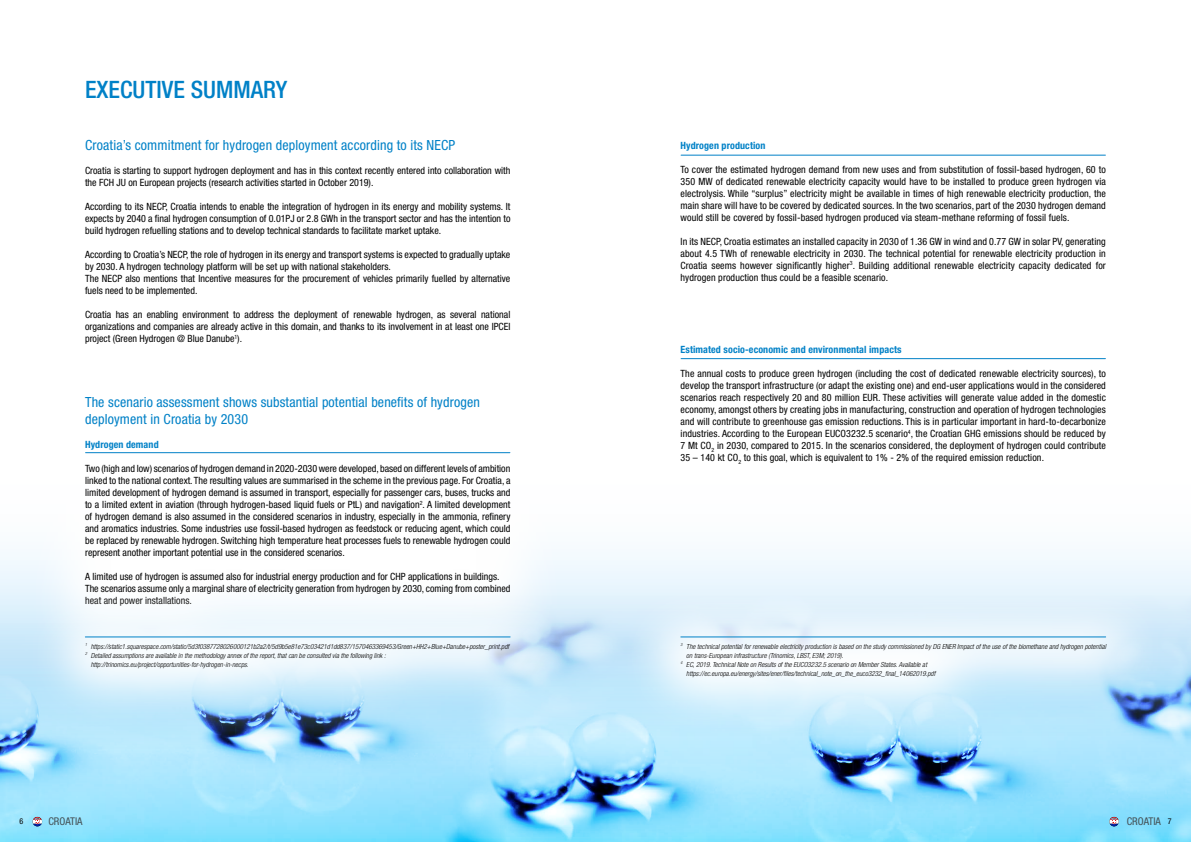
<style>
.page{position:relative;width:1191px;height:842px;background:#fff}
.page>*{position:absolute;margin:0;border:0;box-sizing:border-box;transform-origin:0 0}
.t1{font:500 condensed 24px "Helvetica Neue";color:#0081c7}
.t2{font:condensed 14px/16.8px "Helvetica Neue";letter-spacing:.01em;color:#0081c7}
.t3{font:condensed 10.7px "Helvetica Neue";color:#445055}
.t4{font:condensed 10px/12px "Helvetica Neue";color:#000;text-align:justify}
.t5{font:700 condensed 10px "Helvetica Neue";letter-spacing:.01em;color:#0081c7}
.t6{font:condensed 8px "Helvetica Neue";color:#000}
.t7{font:italic 300 condensed 7px "Helvetica Neue";color:#000}
.s1{font-size:8px;color:#000}
</style>
<div class="page">
<svg style="left:0;top:552px;width:1191px;height:290px;background:#a4e0f9"></svg>
<div style="left:25px;top:80px;width:546px;height:585px;background:#fff"></div>
<svg style="left:621px;top:583px;width:544px;height:154px;background:#d7eefb"></svg>
<hr style="left:681px;top:637px;width:424px;height:1px;background:#0081c7">
<svg style="left:26px;top:583px;width:542px;height:145px"></svg>
<hr style="left:85px;top:637px;width:425px;height:1px;background:#0081c7">
<hr style="left:681px;top:358px;width:424px;height:1px;background:#0081c7">
<hr style="left:86px;top:452px;width:424px;height:1px;background:#0081c7">
<hr style="left:681px;top:155px;width:424px;height:1px;background:#0081c7">
<svg style="left:33px;top:817px;width:9px;height:9px"></svg>
<svg style="left:1109px;top:817px;width:9px;height:9px"></svg>
<h1 class="t1" style="left:85px;top:75px;width:204px">EXECUTIVE SUMMARY</h1>
<h2 class="t2" style="left:85px;top:137px;width:372px">Croatia’s commitment for hydrogen deployment according to its NECP</h2>
<p class="t4" style="left:85px;top:165px;width:427px">Croatia is starting to support hydrogen deployment and has in this context recently entered into collaboration with the FCH JU on European projects (research activities started in October 2019).</p>
<p class="t4" style="left:85px;top:201px;width:427px">According to its NECP, Croatia intends to enable the integration of hydrogen in its energy and mobility systems. It expects by 2040 a final hydrogen consumption of 0.01PJ or 2.8 GWh in the transport sector and has the intention to build hydrogen refuelling stations and to develop technical standards to facilitate market uptake.</p>
<p class="t4" style="left:85px;top:249px;width:427px;text-align:left">According to Croatia’s NECP, the role of hydrogen in its energy and transport systems is expected to gradually uptake by 2030. A hydrogen technology platform will be set up with national stakeholders.<br>The NECP also mentions that Incentive measures for the procurement of vehicles primarily fuelled by alternative fuels need to be implemented.</p>
<p class="t4" style="left:85px;top:309px;width:427px">Croatia has an enabling environment to address the deployment of renewable hydrogen, as several national organizations and companies are already active in this domain, and thanks to its involvement in at least one IPCEI project (Green Hydrogen @ Blue Danube<sup>1</sup>).</p>
<h2 class="t2" style="left:85px;top:394px;width:396px">The scenario assessment shows substantial potential benefits of hydrogen deployment in Croatia by 2030</h2>
<p class="t5" style="left:85px;top:438px;width:75px">Hydrogen demand</p>
<p class="t4" style="left:85px;top:462px;width:427px">Two (high and low) scenarios of hydrogen demand in 2020-2030 were developed, based on different levels of ambition linked to the national context. The resulting values are summarised in the scheme in the previous page. For Croatia, a limited development of hydrogen demand is assumed in transport, especially for passenger cars, buses, trucks and to a limited extent in aviation (through hydrogen-based liquid fuels or PtL) and navigation<sup>2</sup>. A limited development of hydrogen demand is also assumed in the considered scenarios in industry, especially in the ammonia, refinery and aromatics industries. Some industries use fossil-based hydrogen as feedstock or reducing agent, which could be replaced by renewable hydrogen. Switching high temperature heat processes fuels to renewable hydrogen could represent another important potential use in the considered scenarios.</p>
<p class="t4" style="left:85px;top:570px;width:427px;text-align:left">A limited use of hydrogen is assumed also for industrial energy production and for CHP applications in buildings.<br>The scenarios assume only a marginal share of electricity generation from hydrogen by 2030, coming from combined heat and power installations.</p>
<p class="t7" style="left:85px;top:642px;width:425px"><sup>1</sup> https://static1.squarespace.com/static/5d3f0387728026000121b2a2/t/5d9b5e81e73c03421d1dd837/1570463369453/Green+HH2+Blue+Danube+poster_print.pdf</p>
<p class="t7" style="left:85px;top:651px;width:302px"><sup>2</sup> Detailed assumptions are available in the methodology annex of the report, that can be consulted via the following link :</p>
<p class="t7" style="left:91px;top:660px;width:159px">http://trinomics.eu/project/opportunities-for-hydrogen-in-necps.</p>
<p class="t5" style="left:680px;top:139px;width:86px">Hydrogen production</p>
<p class="t4" style="left:680px;top:163px;width:427px">To cover the estimated hydrogen demand from new uses and from substitution of fossil-based hydrogen, 60 to 350 MW of dedicated renewable electricity capacity would have to be installed to produce green hydrogen via electrolysis. While “surplus” electricity might be available in times of high renewable electricity production, the main share will have to be covered by dedicated sources. In the two scenarios, part of the 2030 hydrogen demand would still be covered by fossil-based hydrogen produced via steam-methane reforming of fossil fuels.</p>
<p class="t4" style="left:680px;top:235px;width:427px">In its NECP, Croatia estimates an installed capacity in 2030 of 1.36 GW in wind and 0.77 GW in solar PV, generating about 4.5 TWh of renewable electricity in 2030. The technical potential for renewable electricity production in Croatia seems however significantly higher<sup>3</sup>. Building additional renewable electricity capacity dedicated for hydrogen production thus could be a feasible scenario.</p>
<p class="t5" style="left:680px;top:343px;width:222px">Estimated socio-economic and environmental impacts</p>
<p class="t4" style="left:680px;top:367px;width:427px">The annual costs to produce green hydrogen (including the cost of dedicated renewable electricity sources), to develop the transport infrastructure (or adapt the existing one) and end-user applications would in the considered scenarios reach respectively 20 and 80 million EUR. These activities will generate value added in the domestic economy, amongst others by creating jobs in manufacturing, construction and operation of hydrogen technologies and will contribute to greenhouse gas emission reductions. This is in particular important in hard-to-decarbonize industries. According to the European EUCO3232.5 scenario<sup>4</sup>, the Croatian GHG emissions should be reduced by 7 Mt CO<sub>2</sub> in 2030, compared to 2015. In the scenarios considered, the deployment of hydrogen could contribute 35 – 140 kt CO<sub>2</sub> to this goal, which is equivalent to 1% - 2% of the required emission reduction.</p>
<p class="t7" style="left:680px;top:642px;width:427px"><sup>3</sup> The technical potential for renewable electricity production is based on the study commissioned by DG ENER Impact of the use of the biomethane and hydrogen potential</p>
<p class="t7" style="left:686px;top:651px;width:159px">on trans-European infrastructure (Trinomics, LBST, E3M; 2019).</p>
<p class="t7" style="left:680px;top:660px;width:248px"><sup>4</sup> EC, 2019. Technical Note on Results of the EUCO3232.5 scenario on Member States. Available at</p>
<p class="t7" style="left:686px;top:669px;width:251px">https://ec.europa.eu/energy/sites/ener/files/technical_note_on_the_euco3232_final_14062019.pdf</p>
<p class="t6" style="left:19px;top:817px;width:5px">6</p>
<p class="t3" style="left:48px;top:815px;width:36px">CROATIA</p>
<p class="t3" style="left:1126px;top:815px;width:46px">CROATIA <span class="s1">7</span></p>
</div>
